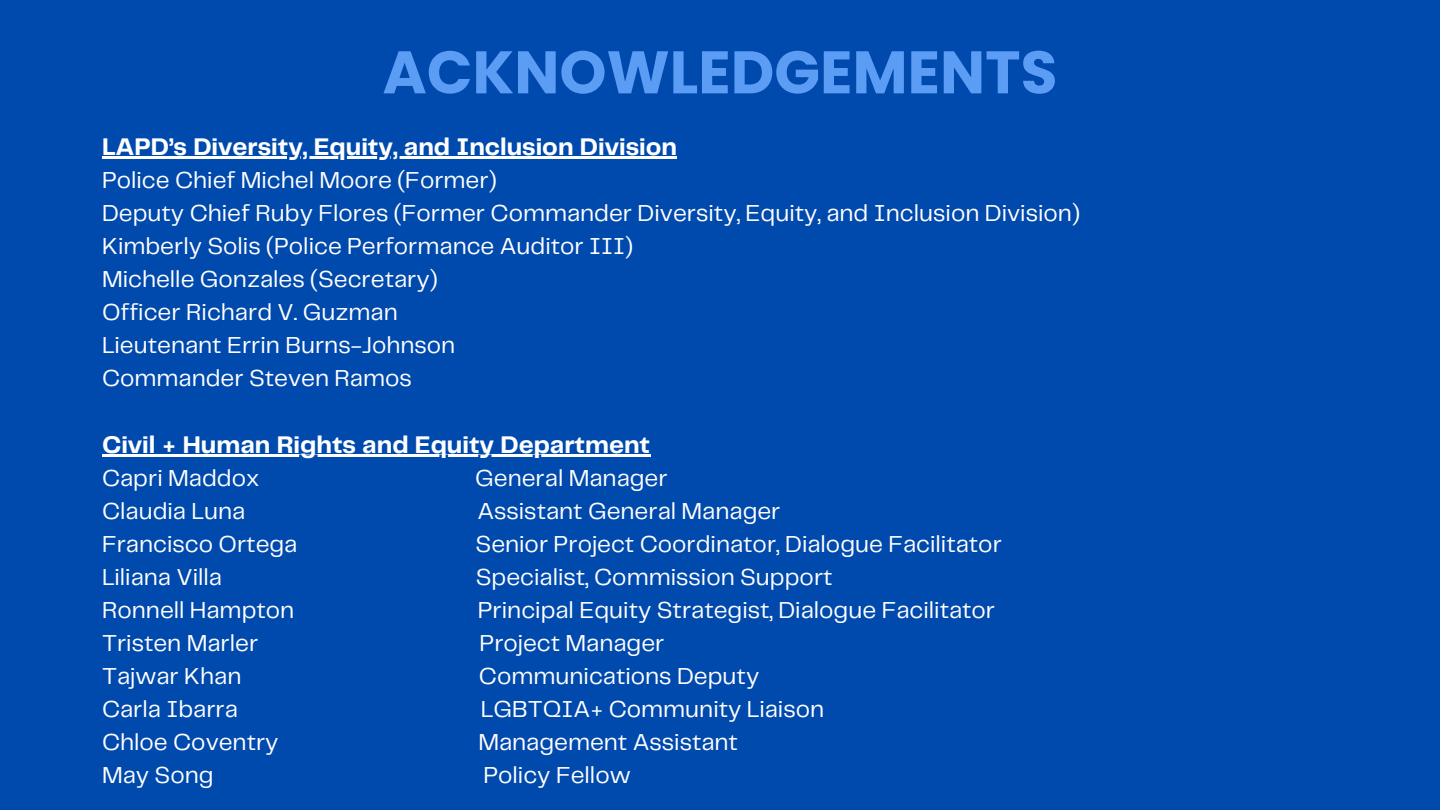
<style>
.page{position:relative;width:1440px;height:810px;background:#004aad}
.page>*{position:absolute;margin:0;border:0;box-sizing:border-box;transform-origin:0 0}
.t1{font:700 60px "Poppins";color:#5b9cf4}
.t2{font:700 25px "Telegraf";color:#fff}
.t3{font:24px "Telegraf";color:#fff}
</style>
<div class="page">
<hr style="left:102px;top:156px;width:575px;height:3px;background:#fff">
<hr style="left:102px;top:455px;width:548px;height:2px;background:#fff">
<p class="t1" style="left:383px;top:30px;width:676px">ACKNOWLEDGEMENTS</p>
<h1 class="t2" style="left:102px;top:136px;width:576px">LAPD’s Diversity, Equity, and Inclusion Division</h1>
<p class="t3" style="left:102px;top:170px;width:396px">Police Chief Michel Moore (Former)</p>
<p class="t3" style="left:102px;top:203px;width:979px">Deputy Chief Ruby Flores (Former Commander Diversity, Equity, and Inclusion Division)</p>
<p class="t3" style="left:102px;top:236px;width:533px">Kimberly Solis (Police Performance Auditor III)</p>
<p class="t3" style="left:102px;top:269px;width:337px">Michelle Gonzales (Secretary)</p>
<p class="t3" style="left:102px;top:302px;width:297px">Officer Richard V. Guzman</p>
<p class="t3" style="left:102px;top:335px;width:355px">Lieutenant Errin Burns-Johnson</p>
<p class="t3" style="left:102px;top:368px;width:311px">Commander Steven Ramos</p>
<p class="t2" style="left:102px;top:434px;width:550px">Civil + Human Rights and Equity Department</p>
<p class="t3" style="left:102px;top:468px;width:159px">Capri Maddox</p>
<p class="t3" style="left:475px;top:468px;width:194px">General Manager</p>
<p class="t3" style="left:102px;top:501px;width:145px">Claudia Luna</p>
<p class="t3" style="left:477px;top:501px;width:305px">Assistant General Manager</p>
<p class="t3" style="left:102px;top:534px;width:197px">Francisco Ortega</p>
<p class="t3" style="left:476px;top:534px;width:528px">Senior Project Coordinator, Dialogue Facilitator</p>
<p class="t3" style="left:102px;top:567px;width:122px">Liliana Villa</p>
<p class="t3" style="left:476px;top:567px;width:358px">Specialist, Commission Support</p>
<p class="t3" style="left:102px;top:600px;width:194px">Ronnell Hampton</p>
<p class="t3" style="left:478px;top:600px;width:519px">Principal Equity Strategist, Dialogue Facilitator</p>
<p class="t3" style="left:102px;top:633px;width:158px">Tristen Marler</p>
<p class="t3" style="left:480px;top:633px;width:186px">Project Manager</p>
<p class="t3" style="left:102px;top:666px;width:141px">Tajwar Khan</p>
<p class="t3" style="left:479px;top:666px;width:282px">Communications Deputy</p>
<p class="t3" style="left:102px;top:699px;width:137px">Carla Ibarra</p>
<p class="t3" style="left:481px;top:699px;width:345px">LGBTQIA+ Community Liaison</p>
<p class="t3" style="left:102px;top:732px;width:178px">Chloe Coventry</p>
<p class="t3" style="left:478px;top:732px;width:261px">Management Assistant</p>
<p class="t3" style="left:102px;top:765px;width:113px">May Song</p>
<p class="t3" style="left:483px;top:765px;width:149px">Policy Fellow</p>
</div>
